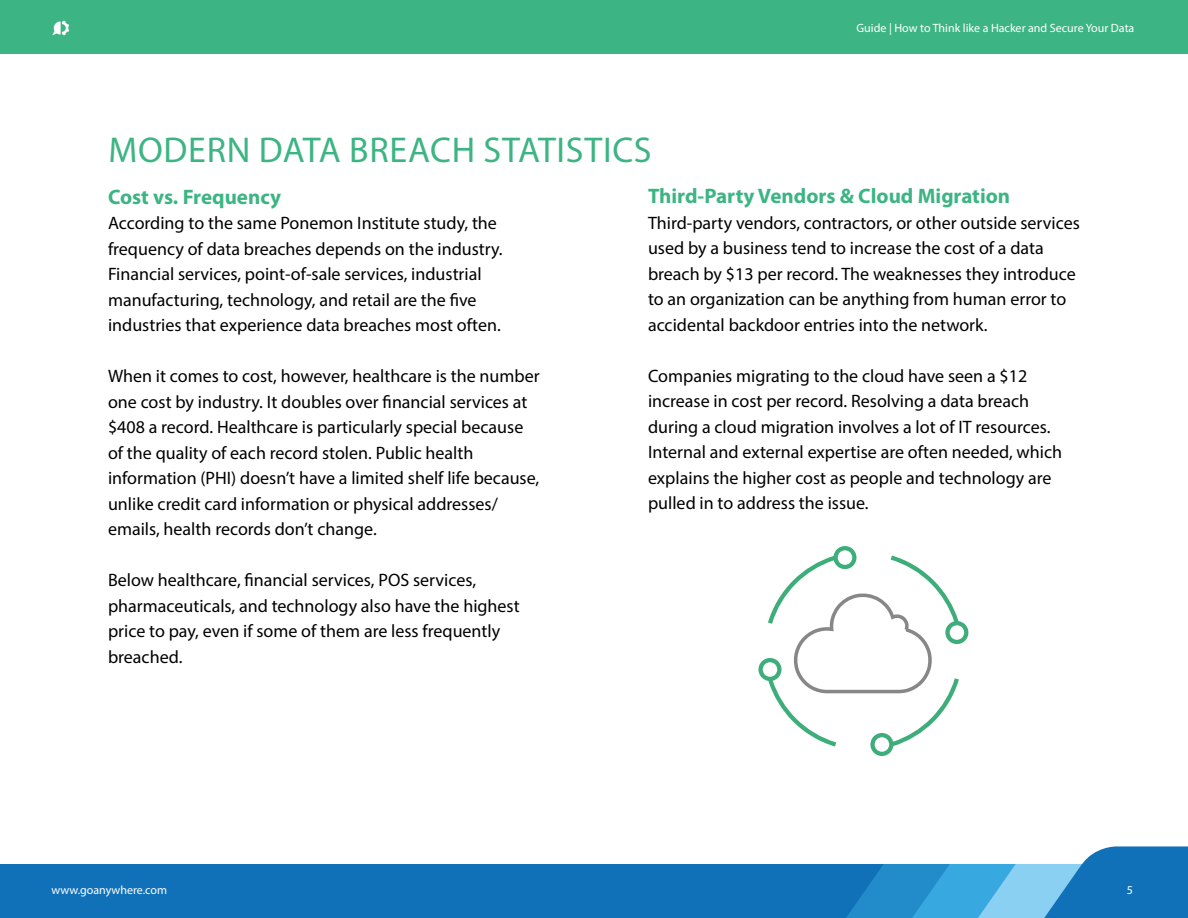
<style>
.page{position:relative;width:1188px;height:918px;background:#fff}
.page>*{position:absolute;margin:0;border:0;box-sizing:border-box;transform-origin:0 0}
.t1{font:36px "Myriad Pro";letter-spacing:.02em;color:#3db483}
.t2{font:700 21px "Myriad Pro";color:#3db483}
.t3{font:18px/25.5px "Myriad Pro";color:#000}
.t4{font:12px "Myriad Pro";color:#fff}
</style>
<div class="page">
<div style="left:0;top:864px;width:1188px;height:54px;background:#1171b8"></div>
<div style="left:0;top:0;width:1188px;height:54px;background:#3db483"></div>
<svg style="left:846px;top:846px;width:342px;height:72px"></svg>
<svg style="left:52px;top:21px;width:17px;height:14px"></svg>
<svg style="left:758px;top:546px;width:210px;height:210px"></svg>
<p class="t4" style="left:857px;top:20px;width:279px">Guide | How to Think like a Hacker and Secure Your Data</p>
<h1 class="t1" style="left:108px;top:127px;width:545px">MODERN DATA BREACH STATISTICS</h1>
<p class="t2" style="left:108px;top:185px;width:175px">Cost vs. Frequency</p>
<p class="t3" style="left:108px;top:210px;width:396px">According to the same Ponemon Institute study, the frequency of data breaches depends on the industry.<br>Financial services, point-of-sale services, industrial manufacturing, technology, and retail are the five industries that experience data breaches most often.</p>
<p class="t3" style="left:108px;top:363px;width:433px">When it comes to cost, however, healthcare is the number one cost by industry. It doubles over financial services at $408 a record. Healthcare is particularly special because of the quality of each record stolen. Public health information (PHI) doesn’t have a limited shelf life because, unlike credit card information or physical addresses/ emails, health records don’t change.</p>
<p class="t3" style="left:108px;top:567px;width:413px">Below healthcare, financial services, POS services, pharmaceuticals, and technology also have the highest price to pay, even if some of them are less frequently breached.</p>
<p class="t2" style="left:648px;top:184px;width:364px">Third-Party Vendors &amp; Cloud Migration</p>
<p class="t3" style="left:648px;top:210px;width:433px">Third-party vendors, contractors, or other outside services used by a business tend to increase the cost of a data breach by $13 per record. The weaknesses they introduce to an organization can be anything from human error to accidental backdoor entries into the network.</p>
<p class="t3" style="left:648px;top:363px;width:416px">Companies migrating to the cloud have seen a $12 increase in cost per record. Resolving a data breach during a cloud migration involves a lot of IT resources.<br>Internal and external expertise are often needed, which explains the higher cost as people and technology are pulled in to address the issue.</p>
<p class="t4" style="left:51px;top:883px;width:117px">www.goanywhere.com</p>
<p class="t4" style="left:1127px;top:883px;width:8px">5</p>
</div>
